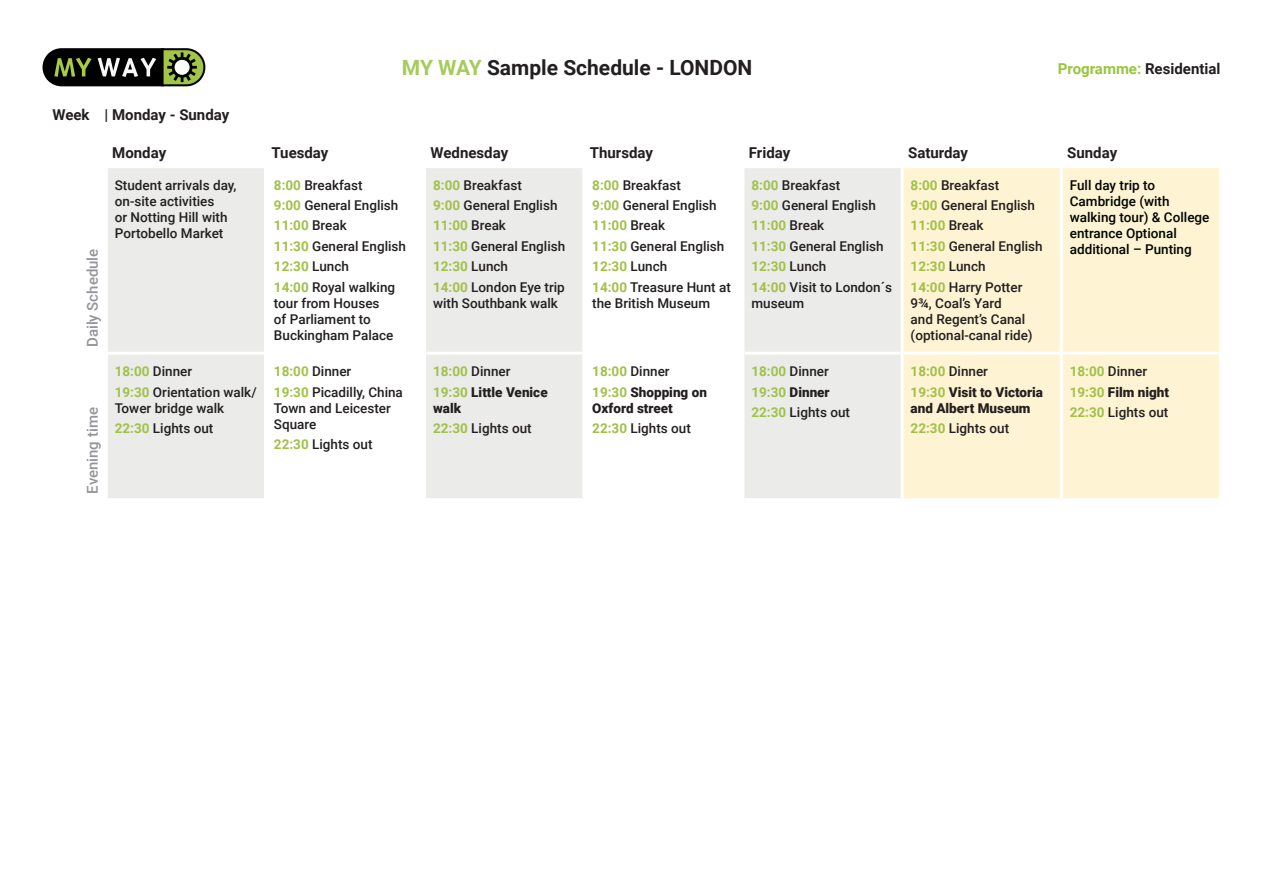
<style>
.page{position:relative;width:1263px;height:893px;background:#fff}
.page>*{position:absolute;margin:0;border:0;box-sizing:border-box;transform-origin:0 0}
.t1{font:700 21px "Roboto";color:#231f20}
.t2{font:700 15px "Roboto";color:#231f20}
.t3{font:500 15px "Roboto";color:#939598}
.tabla{font:500 13.5px/16.2px "Roboto";color:#231f20}
.tabla-2{font:900 13.5px/16.2px "Roboto";color:#231f20}
.tabla-3{font:700 13.5px "Roboto";color:#a1c148}
.tabla-4{font:500 13.5px/16.2px "Roboto";color:#010300}
.s1{color:#a6cb5d}
.s2{color:#9ac53b}
.s3{font-weight:700;color:#a1c148}
.s4{font-weight:500;color:#231f20}
</style>
<div class="page">
<div style="left:108px;top:168px;width:156px;height:330px;background:#ebebea"></div>
<svg style="left:426px;top:168px;width:475px;height:330px;fill:#ebebea"></svg>
<div style="left:904px;top:168px;width:315px;height:330px;background:#fef3d2"></div>
<hr style="left:106px;top:352px;width:158px;height:3px;background:#fff">
<hr style="left:584px;top:352px;width:157px;height:3px;background:#fff">
<hr style="left:744px;top:352px;width:157px;height:3px;background:#fff">
<hr style="left:904px;top:352px;width:156px;height:3px;background:#fff">
<hr style="left:1063px;top:352px;width:156px;height:3px;background:#fff">
<hr style="left:1060px;top:168px;width:3px;height:185px;background:#fff">
<hr style="left:1060px;top:353px;width:3px;height:145px;background:#fff">
<hr style="left:741px;top:168px;width:3px;height:185px;background:#fff">
<hr style="left:741px;top:353px;width:3px;height:145px;background:#fff">
<hr style="left:582px;top:355px;width:3px;height:143px;background:#fff">
<hr style="left:582px;top:168px;width:3px;height:184px;background:#fff">
<hr style="left:426px;top:352px;width:158px;height:3px;background:#fff">
<svg style="left:43px;top:48px;width:162px;height:38px"></svg>
<div style="left:175px;top:60px;width:15px;height:15px;background:#fcfcfc;border-radius:50%"></div>
<p class="t1" style="left:402px;top:52px;width:352px"><span class="s1">MY WAY</span> Sample Schedule - LONDON</p>
<p class="t2" style="left:1058px;top:58px;width:164px"><span class="s2">Programme:</span> Residential</p>
<p class="t2" style="left:53px;top:105px;width:178px">Week | Monday - Sunday</p>
<p class="t2" style="left:112px;top:142px;width:55px">Monday</p>
<p class="t2" style="left:271px;top:142px;width:58px">Tuesday</p>
<p class="t2" style="left:431px;top:142px;width:79px">Wednesday</p>
<p class="t2" style="left:590px;top:142px;width:65px">Thursday</p>
<p class="t2" style="left:749px;top:142px;width:43px">Friday</p>
<p class="t2" style="left:908px;top:142px;width:61px">Saturday</p>
<p class="t2" style="left:1067px;top:142px;width:51px">Sunday</p>
<p class="t3" style="left:82px;top:347px;width:100px;rotate:-90deg">Daily Schedule</p>
<p class="t3" style="left:82px;top:494px;width:88px;rotate:-90deg">Evening time</p>
<p class="tabla" style="left:115px;top:176px;width:123px">Student arrivals day, on-site activities<br>or Notting Hill with<br>Portobello Market</p>
<p class="tabla" style="left:274px;top:176px;width:90px"><span class="s3">8:00</span> Breakfast</p>
<p class="tabla" style="left:274px;top:197px;width:126px"><span class="s3">9:00</span> General English</p>
<p class="tabla-3" style="left:274px;top:216px;width:74px">11:00 <span class="s4">Break</span></p>
<p class="tabla" style="left:274px;top:238px;width:134px"><span class="s3">11:30</span> General English</p>
<p class="tabla-3" style="left:274px;top:257px;width:76px">12:30 <span class="s4">Lunch</span></p>
<p class="tabla" style="left:274px;top:278px;width:123px"><span class="s3">14:00</span> Royal walking tour from Houses of Parliament to<br>Buckingham Palace</p>
<p class="tabla" style="left:115px;top:363px;width:79px"><span class="s3">18:00</span> Dinner</p>
<p class="tabla" style="left:115px;top:383px;width:143px"><span class="s3">19:30</span> Orientation walk/<br>Tower bridge walk</p>
<p class="tabla" style="left:115px;top:420px;width:100px"><span class="s3">22:30</span> Lights out</p>
<p class="tabla" style="left:274px;top:363px;width:79px"><span class="s3">18:00</span> Dinner</p>
<p class="tabla" style="left:274px;top:383px;width:130px"><span class="s3">19:30</span> Picadilly, China<br>Town and Leicester<br>Square</p>
<p class="tabla" style="left:274px;top:436px;width:100px"><span class="s3">22:30</span> Lights out</p>
<p class="tabla" style="left:433px;top:176px;width:90px"><span class="s3">8:00</span> Breakfast</p>
<p class="tabla" style="left:433px;top:197px;width:126px"><span class="s3">9:00</span> General English</p>
<p class="tabla-3" style="left:433px;top:216px;width:74px">11:00 <span class="s4">Break</span></p>
<p class="tabla" style="left:433px;top:238px;width:134px"><span class="s3">11:30</span> General English</p>
<p class="tabla-3" style="left:433px;top:257px;width:76px">12:30 <span class="s4">Lunch</span></p>
<p class="tabla" style="left:433px;top:278px;width:133px"><span class="s3">14:00</span> London Eye trip with Southbank walk</p>
<p class="tabla" style="left:433px;top:363px;width:79px"><span class="s3">18:00</span> Dinner</p>
<p class="tabla-2" style="left:433px;top:383px;width:116px"><span class="s3">19:30</span> Little Venice walk</p>
<p class="tabla" style="left:433px;top:420px;width:100px"><span class="s3">22:30</span> Lights out</p>
<p class="tabla" style="left:592px;top:176px;width:90px"><span class="s3">8:00</span> Breakfast</p>
<p class="tabla" style="left:592px;top:197px;width:126px"><span class="s3">9:00</span> General English</p>
<p class="tabla-3" style="left:592px;top:216px;width:74px">11:00 <span class="s4">Break</span></p>
<p class="tabla" style="left:592px;top:238px;width:134px"><span class="s3">11:30</span> General English</p>
<p class="tabla-3" style="left:592px;top:257px;width:76px">12:30 <span class="s4">Lunch</span></p>
<p class="tabla" style="left:592px;top:278px;width:140px"><span class="s3">14:00</span> Treasure Hunt at the British Museum</p>
<p class="tabla" style="left:592px;top:363px;width:79px"><span class="s3">18:00</span> Dinner</p>
<p class="tabla-2" style="left:592px;top:383px;width:116px"><span class="s3">19:30</span> Shopping on<br>Oxford street</p>
<p class="tabla" style="left:592px;top:420px;width:100px"><span class="s3">22:30</span> Lights out</p>
<p class="tabla" style="left:751px;top:176px;width:90px"><span class="s3">8:00</span> Breakfast</p>
<p class="tabla" style="left:751px;top:197px;width:126px"><span class="s3">9:00</span> General English</p>
<p class="tabla-3" style="left:751px;top:216px;width:74px">11:00 <span class="s4">Break</span></p>
<p class="tabla" style="left:751px;top:238px;width:134px"><span class="s3">11:30</span> General English</p>
<p class="tabla-3" style="left:751px;top:257px;width:76px">12:30 <span class="s4">Lunch</span></p>
<p class="tabla" style="left:751px;top:278px;width:142px"><span class="s3">14:00</span> Visit to London´s museum</p>
<p class="tabla" style="left:751px;top:363px;width:79px"><span class="s3">18:00</span> Dinner</p>
<p class="tabla-2" style="left:751px;top:383px;width:80px"><span class="s3">19:30</span> Dinner</p>
<p class="tabla" style="left:751px;top:404px;width:100px"><span class="s3">22:30</span> Lights out</p>
<p class="tabla" style="left:911px;top:176px;width:90px"><span class="s3">8:00</span> Breakfast</p>
<p class="tabla" style="left:911px;top:197px;width:126px"><span class="s3">9:00</span> General English</p>
<p class="tabla-3" style="left:911px;top:216px;width:74px">11:00 <span class="s4">Break</span></p>
<p class="tabla" style="left:911px;top:238px;width:134px"><span class="s3">11:30</span> General English</p>
<p class="tabla-3" style="left:911px;top:257px;width:76px">12:30 <span class="s4">Lunch</span></p>
<p class="tabla" style="left:911px;top:278px;width:124px"><span class="s3">14:00</span> Harry Potter<br>9¾, Coal’s Yard<br>and Regent’s Canal (optional-canal ride)</p>
<p class="tabla" style="left:911px;top:363px;width:79px"><span class="s3">18:00</span> Dinner</p>
<p class="tabla-2" style="left:911px;top:383px;width:134px"><span class="s3">19:30</span> Visit to Victoria and Albert Museum</p>
<p class="tabla" style="left:911px;top:420px;width:100px"><span class="s3">22:30</span> Lights out</p>
<p class="tabla-4" style="left:1070px;top:176px;width:141px">Full day trip to<br>Cambridge (with walking tour) &amp; College entrance Optional additional – Punting</p>
<p class="tabla" style="left:1070px;top:363px;width:79px"><span class="s3">18:00</span> Dinner</p>
<p class="tabla-2" style="left:1070px;top:383px;width:101px"><span class="s3">19:30</span> Film night</p>
<p class="tabla" style="left:1070px;top:404px;width:100px"><span class="s3">22:30</span> Lights out</p>
</div>
